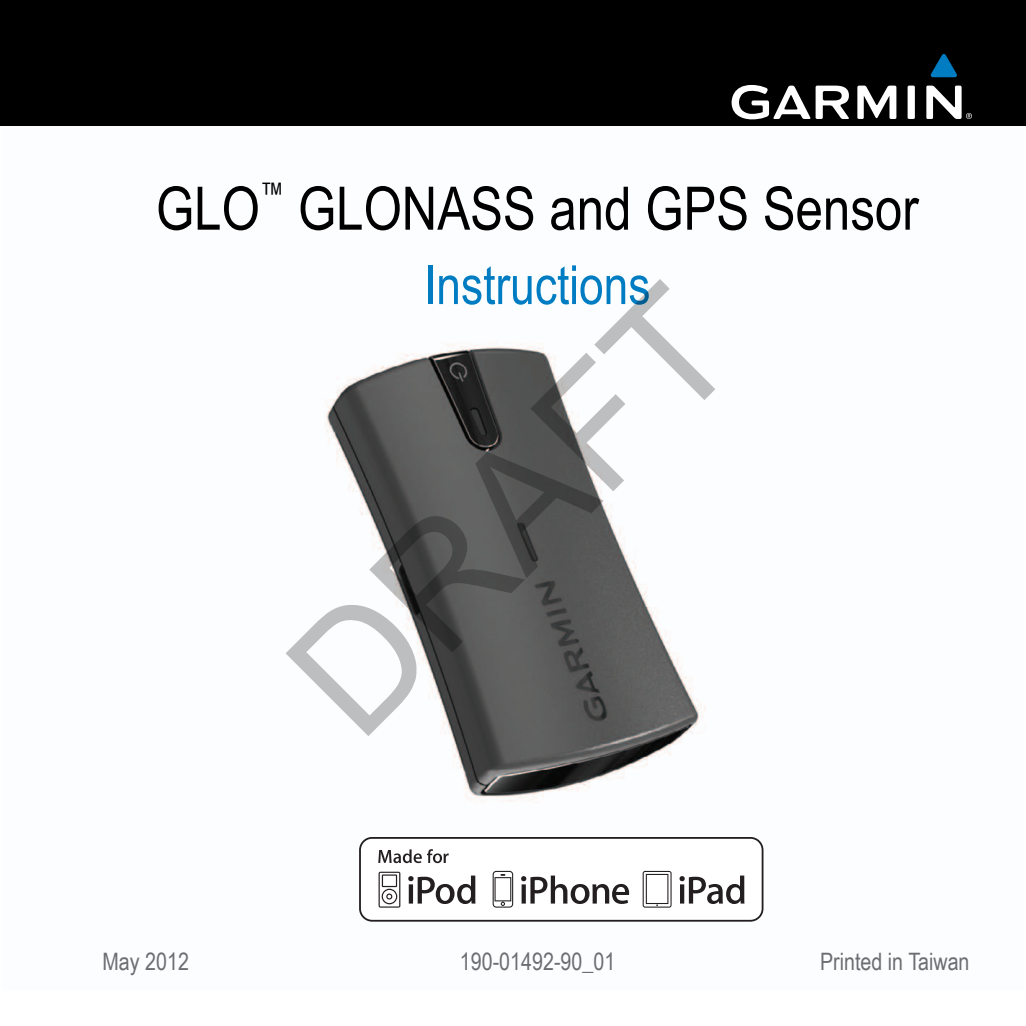
<style>
.page{position:relative;width:1026px;height:1026px;background:#fff}
.page>*{position:absolute;margin:0;border:0;box-sizing:border-box;transform-origin:0 0}
.t1{font:163.5px "Arial";color:rgb(0 0 0/.25)}
.t2{font:60px "Arial Narrow";color:#000001}
.t3{font:54px "Arial Narrow";color:#007cc2}
.t4{font:24px "Arial Narrow";color:#6c6d70}
.t5{font:24px "Arial Narrow";color:#636366}
</style>
<div class="page">
<img style="left:3px;top:125px;width:1020px;height:787px">
<div style="left:0;top:0;width:1026px;height:125px;background:#000001"></div>
<svg style="left:931px;top:54px;width:26px;height:23px"></svg>
<svg style="left:732px;top:85px;width:240px;height:34px"></svg>
<svg style="left:359px;top:837px;width:404px;height:85px"></svg>
<h2 class="t2" style="left:156px;top:165px;width:764px">GLO<sup>™</sup> GLONASS and GPS Sensor</h2>
<h3 class="t3" style="left:424px;top:245px;width:228px">Instructions</h3>
<h1 class="t1" style="left:243px;top:629px;width:547px;rotate:-45deg">DRAFT</h1>
<p class="t4" style="left:103px;top:944px;width:88px">May 2012</p>
<p class="t4" style="left:460px;top:944px;width:157px">190-01492-90_01</p>
<p class="t4" style="left:820px;top:944px;width:151px">Printed in Taiwan</p>
<p class="t5" style="left:961px;top:946px;width:12px">1</p>
</div>
